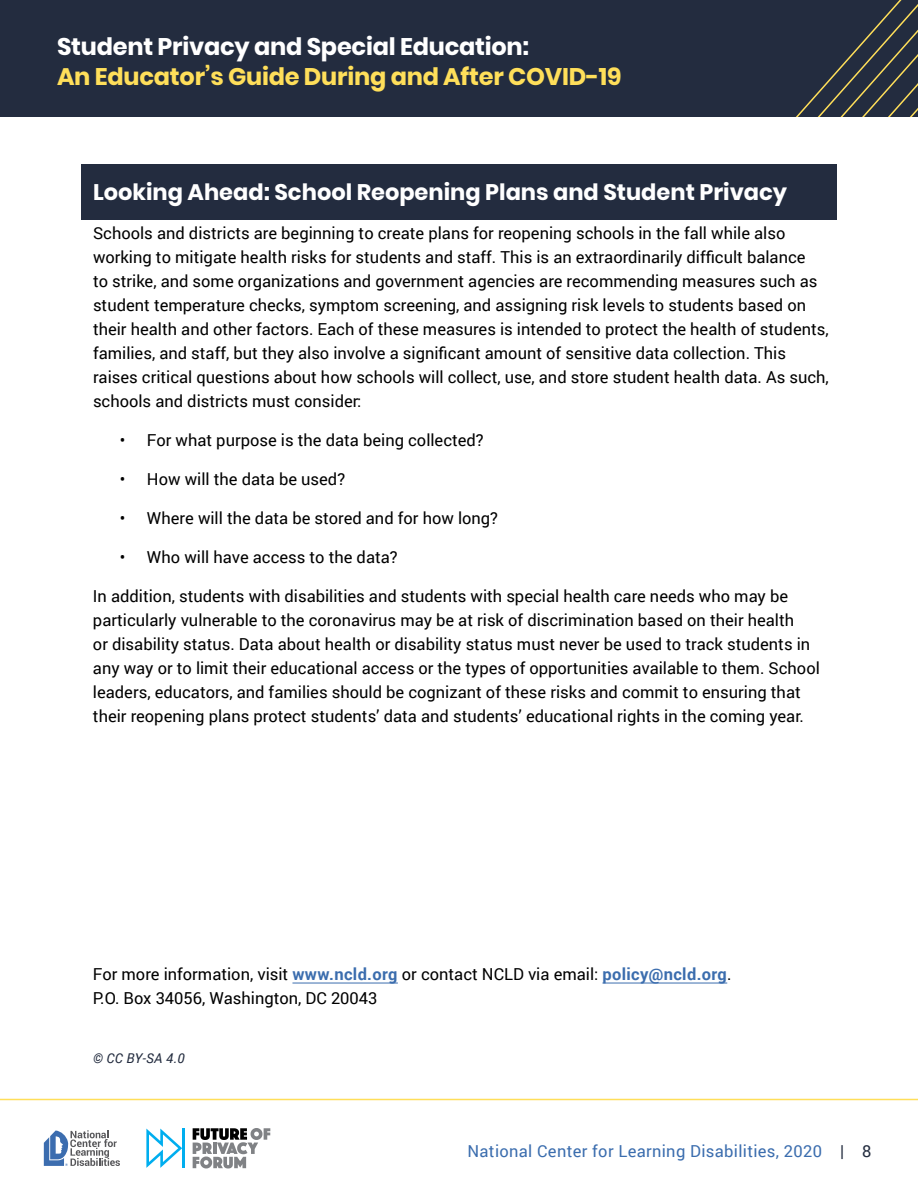
<style>
.page{position:relative;width:918px;height:1188px;background:#fff}
.page>*{position:absolute;margin:0;border:0;box-sizing:border-box;transform-origin:0 0}
.t1{font:700 24px "Poppins";letter-spacing:-.01em;color:#ffdf5a}
.t2{font:700 24px "Poppins";letter-spacing:-.01em;color:#fff}
.t3{font:700 22.5px "Poppins";color:#fff}
.t4{font:16.5px/24px "Roboto";color:#000}
.t5{font:16.5px "Roboto";letter-spacing:.02em;color:#3b6dae}
.t6{font:italic 13.5px "Roboto";color:#232c3f}
.s1{font-weight:700;color:#3b6dae}
.s2{color:#232c3f}
</style>
<div class="page">
<div style="left:0;top:0;width:918px;height:117px;background:#232c3f"></div>
<svg style="left:796px;top:0;width:122px;height:117px"></svg>
<hr style="left:0;top:1099px;width:918px;height:1px;background:#ffdf5a">
<svg style="left:44px;top:1130px;width:76px;height:36px"></svg>
<svg style="left:193px;top:1128px;width:77px;height:40px"></svg>
<svg style="left:146px;top:1129px;width:36px;height:39px"></svg>
<hr style="left:182px;top:1128px;width:3px;height:40px;background:#00aeef">
<div style="left:81px;top:164px;width:756px;height:56px;background:#232c3f"></div>
<hr style="left:292px;top:983px;width:106px;height:1px;background:#3b6dae">
<hr style="left:602px;top:983px;width:125px;height:1px;background:#3b6dae">
<h1 class="t2" style="left:57px;top:32px;width:474px">Student Privacy and Special Education:</h1>
<h1 class="t1" style="left:57px;top:62px;width:566px">An Educator’s Guide During and After COVID-19</h1>
<h2 class="t3" style="left:93px;top:179px;width:696px">Looking Ahead: School Reopening Plans and Student Privacy</h2>
<p class="t4" style="left:93px;top:221px;width:737px">Schools and districts are beginning to create plans for reopening schools in the fall while also working to mitigate health risks for students and staff. This is an extraordinarily difficult balance<br>to strike, and some organizations and government agencies are recommending measures such as student temperature checks, symptom screening, and assigning risk levels to students based on their health and other factors. Each of these measures is intended to protect the health of students, families, and staff, but they also involve a significant amount of sensitive data collection. This raises critical questions about how schools will collect, use, and store student health data. As such, schools and districts must consider:</p>
<p class="t4" style="left:120px;top:428px;width:365px">• For what purpose is the data being collected?</p>
<p class="t4" style="left:120px;top:467px;width:227px">• How will the data be used?</p>
<p class="t4" style="left:120px;top:506px;width:380px">• Where will the data be stored and for how long?</p>
<p class="t4" style="left:120px;top:545px;width:279px">• Who will have access to the data?</p>
<p class="t4" style="left:93px;top:584px;width:728px">In addition, students with disabilities and students with special health care needs who may be particularly vulnerable to the coronavirus may be at risk of discrimination based on their health<br>or disability status. Data about health or disability status must never be used to track students in any way or to limit their educational access or the types of opportunities available to them. School leaders, educators, and families should be cognizant of these risks and commit to ensuring that their reopening plans protect students’ data and students’ educational rights in the coming year.</p>
<p class="t4" style="left:93px;top:962px;width:640px">For more information, visit <span class="s1">www.ncld.org</span> or contact NCLD via email: <span class="s1">policy@ncld.org</span>.<br>P.O. Box 34056, Washington, DC 20043</p>
<p class="t6" style="left:93px;top:1048px;width:93px">© CC BY-SA 4.0</p>
<p class="t5" style="left:467px;top:1139px;width:406px">National Center for Learning Disabilities, 2020 <span class="s2">| 8</span></p>
</div>
